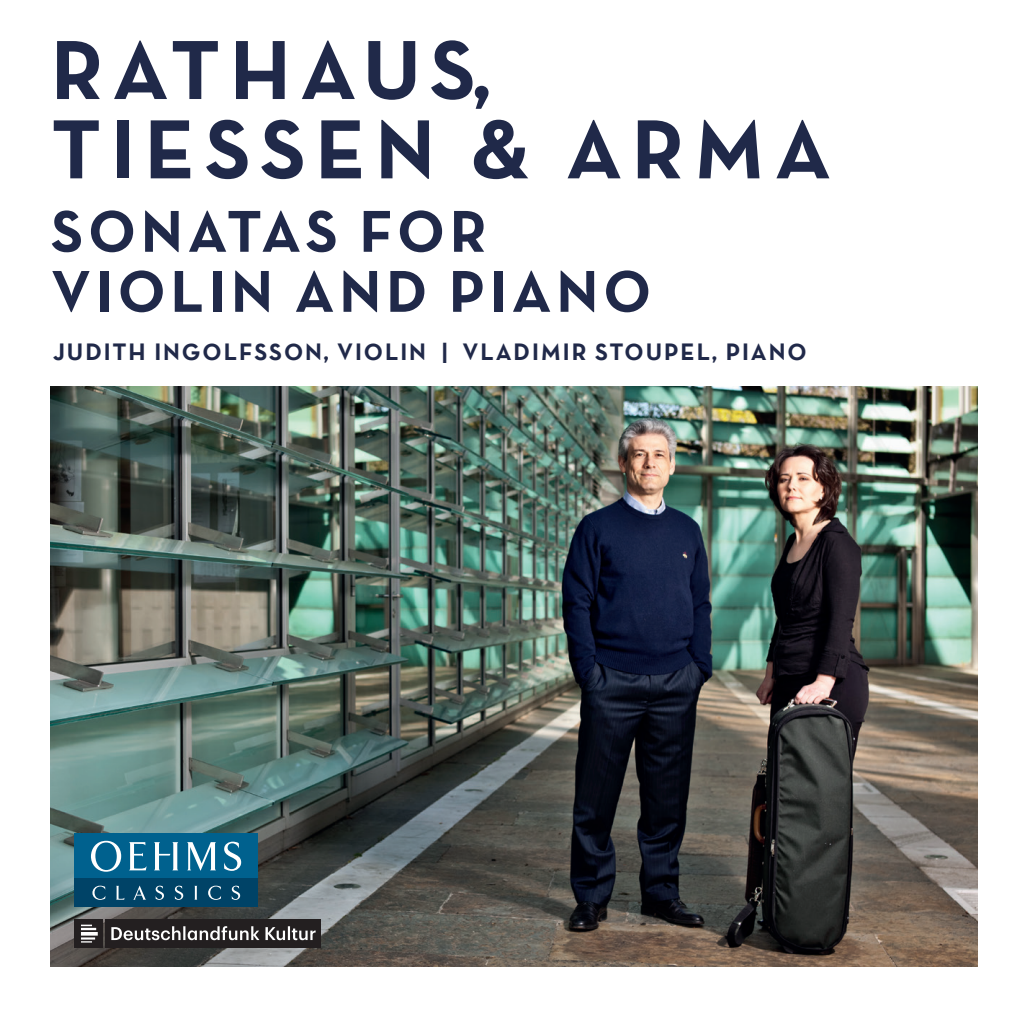
<style>
.page{position:relative;width:1029px;height:1021px;background:#fff}
.page>*{position:absolute;margin:0;border:0;box-sizing:border-box;transform-origin:0 0}
.t1{font:85.2px "Neutra Text TF Bold Alt";letter-spacing:.11em;color:#202949}
.t2{font:60px/60px "Neutra Text TF Bold Alt";letter-spacing:.08em;color:#202949}
.t3{font:24px "Neutra Text TF Bold Alt";letter-spacing:.08em;color:#202949}
</style>
<div class="page">
<img style="left:51px;top:386px;width:927px;height:580px">
<div style="left:75px;top:833px;width:183px;height:45px;background:#00618e"></div>
<div style="left:75px;top:878px;width:183px;height:29px;background:#004367"></div>
<svg style="left:129px;top:842px;width:18px;height:28px"></svg>
<svg style="left:187px;top:842px;width:29px;height:28px"></svg>
<svg style="left:224px;top:841px;width:17px;height:29px"></svg>
<svg style="left:154px;top:842px;width:24px;height:28px"></svg>
<svg style="left:91px;top:840px;width:30px;height:31px"></svg>
<svg style="left:134px;top:885px;width:12px;height:14px"></svg>
<svg style="left:92px;top:885px;width:13px;height:14px"></svg>
<svg style="left:116px;top:885px;width:9px;height:14px"></svg>
<svg style="left:156px;top:885px;width:8px;height:14px"></svg>
<svg style="left:175px;top:885px;width:8px;height:14px"></svg>
<hr style="left:194px;top:885px;width:3px;height:14px;background:#fff">
<svg style="left:208px;top:885px;width:13px;height:14px"></svg>
<svg style="left:232px;top:885px;width:8px;height:14px"></svg>
<div style="left:75px;top:919px;width:28px;height:28px;background:#231f20"></div>
<div style="left:105px;top:919px;width:216px;height:28px;background:#231f20"></div>
<hr style="left:81px;top:932px;width:17px;height:3px;background:#fff">
<hr style="left:81px;top:927px;width:15px;height:3px;background:#fff">
<svg style="left:81px;top:924px;width:11px;height:2px"></svg>
<svg style="left:81px;top:937px;width:14px;height:5px"></svg>
<svg style="left:111px;top:926px;width:205px;height:14px"></svg>
<p class="t1" style="left:51px;top:17px;width:441px">RATHAUS,</p>
<p class="t1" style="left:51px;top:96px;width:782px">TIESSEN &amp; ARMA</p>
<p class="t2" style="left:51px;top:200px;width:602px">SONATAS FOR<br>VIOLIN AND PIANO</p>
<p class="t3" style="left:53px;top:337px;width:755px">JUDITH INGOLFSSON, VIOLIN | VLADIMIR STOUPEL, PIANO</p>
</div>
